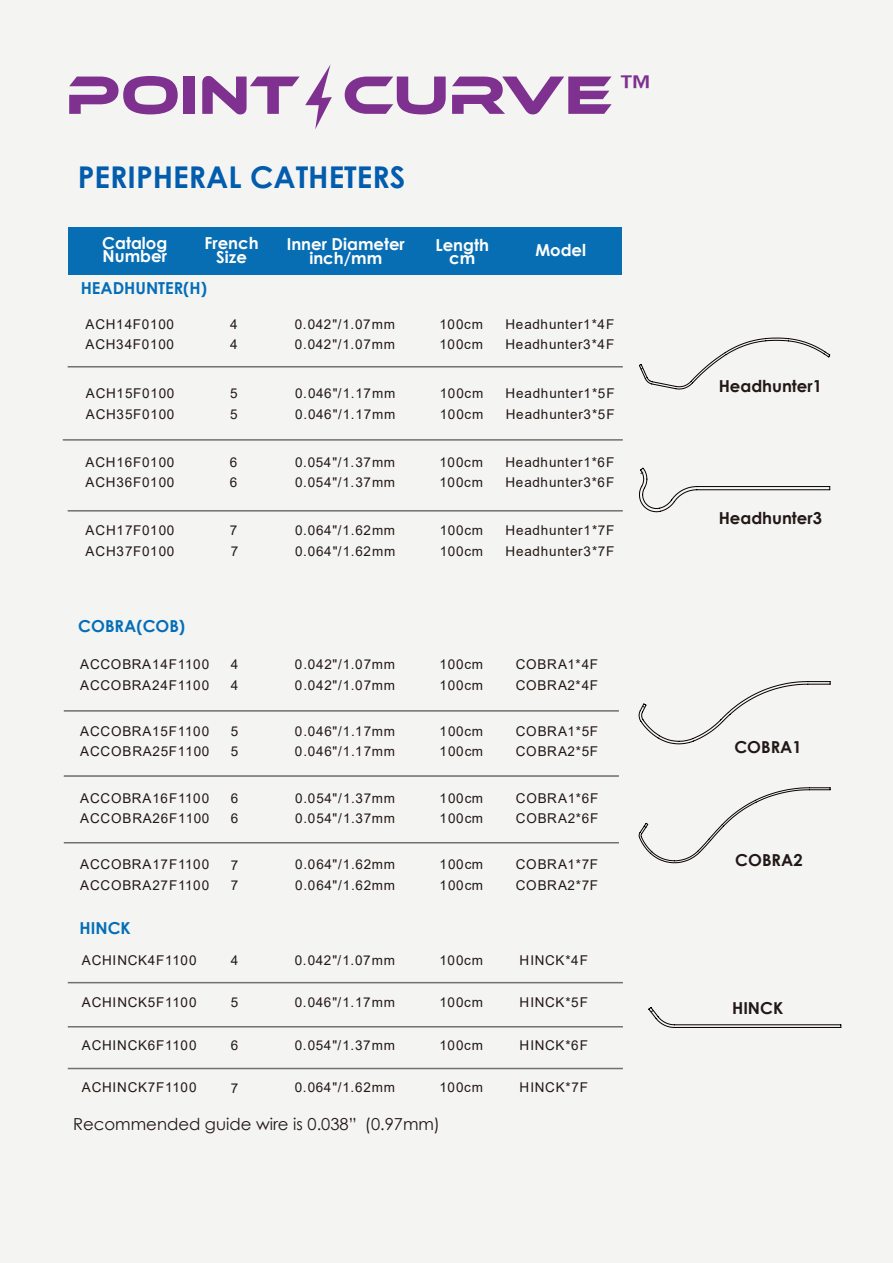
<style>
.page{position:relative;width:893px;height:1263px;background:#f4f4f3}
.page>*{position:absolute;margin:0;border:0;box-sizing:border-box;transform-origin:0 0}
.t1{font:700 31.5px "Century Gothic";color:#7e318e}
.t2{font:700 30px "Century Gothic";color:#005cac}
.t3{font:700 16.5px/13.5px "Century Gothic";color:#fff;text-align:center}
.t4{font:700 16.5px "Century Gothic";color:#221815}
.t5{font:16.5px "Century Gothic";color:#221815}
.t6{font:700 16.5px "Century Gothic";color:#036eb8}
.t7{font:13.5px/20.4px "Arial";letter-spacing:.055em;color:#221814}
</style>
<div class="page">
<hr style="left:68px;top:366px;width:555px;height:1px;background:#727171">
<hr style="left:63px;top:439px;width:560px;height:2px;background:#727171">
<hr style="left:68px;top:510px;width:555px;height:2px;background:#727171">
<hr style="left:64px;top:710px;width:555px;height:2px;background:#727171">
<hr style="left:64px;top:775px;width:555px;height:2px;background:#727171">
<hr style="left:64px;top:842px;width:555px;height:1px;background:#727171">
<svg style="left:639px;top:338px;width:191px;height:51px"></svg>
<svg style="left:639px;top:468px;width:191px;height:44px"></svg>
<svg style="left:639px;top:787px;width:191px;height:76px"></svg>
<svg style="left:639px;top:681px;width:191px;height:63px"></svg>
<div style="left:69px;top:227px;width:553px;height:48px;background:#086eb4"></div>
<svg style="left:69px;top:76px;width:109px;height:38px"></svg>
<div style="left:184px;top:77px;width:11px;height:37px;background:#7e318e"></div>
<svg style="left:345px;top:77px;width:101px;height:37px"></svg>
<svg style="left:452px;top:77px;width:160px;height:37px"></svg>
<svg style="left:202px;top:64px;width:130px;height:65px"></svg>
<hr style="left:68px;top:1026px;width:555px;height:1px;background:#727171">
<hr style="left:68px;top:982px;width:555px;height:1px;background:#727171">
<hr style="left:68px;top:1068px;width:555px;height:1px;background:#727171">
<svg style="left:648px;top:1007px;width:193px;height:21px"></svg>
<h2 class="t2" style="left:78px;top:155px;width:329px">PERIPHERAL CATHETERS</h2>
<p class="t3" style="left:102px;top:235px;width:67px;text-align:left">Catalog<br>Number</p>
<p class="t3" style="left:204px;top:236px;width:56px">French<br>Size</p>
<p class="t3" style="left:287px;top:237px;width:120px">Inner Diameter inch/mm</p>
<p class="t3" style="left:435px;top:237px;width:55px">Length cm</p>
<p class="t3" style="left:535px;top:242px;width:52px">Model</p>
<p class="t6" style="left:81px;top:275px;width:128px">HEADHUNTER(H)</p>
<h1 class="t1" style="left:619px;top:62px;width:33px">™</h1>
<p class="t7" style="left:85px;top:314px;width:90px">ACH14F0100<br>ACH34F0100</p>
<p class="t7" style="left:230px;top:314px;width:9px">4<br>4</p>
<p class="t7" style="left:295px;top:314px;width:102px">0.042"/1.07mm<br>0.042"/1.07mm</p>
<p class="t7" style="left:439px;top:314px;width:45px">100cm<br>100cm</p>
<p class="t7" style="left:505px;top:314px;width:110px">Headhunter1*4F<br>Headhunter3*4F</p>
<p class="t7" style="left:86px;top:383px;width:90px">ACH15F0100<br>ACH35F0100</p>
<p class="t7" style="left:230px;top:383px;width:9px">5<br>5</p>
<p class="t7" style="left:295px;top:383px;width:102px">0.046"/1.17mm<br>0.046"/1.17mm</p>
<p class="t7" style="left:440px;top:383px;width:45px">100cm<br>100cm</p>
<p class="t7" style="left:506px;top:383px;width:110px">Headhunter1*5F<br>Headhunter3*5F</p>
<p class="t7" style="left:86px;top:452px;width:90px">ACH16F0100</p>
<p class="t7" style="left:230px;top:453px;width:9px;line-height:19.5px">6<br>6</p>
<p class="t7" style="left:295px;top:453px;width:102px;line-height:19.5px">0.054"/1.37mm<br>0.054"/1.37mm</p>
<p class="t7" style="left:440px;top:453px;width:45px;line-height:19.5px">100cm<br>100cm</p>
<p class="t7" style="left:505px;top:453px;width:110px;line-height:19.5px">Headhunter1*6F<br>Headhunter3*6F</p>
<p class="t7" style="left:86px;top:520px;width:90px">ACH17F0100<br>ACH37F0100</p>
<p class="t7" style="left:230px;top:520px;width:10px">7<br>7</p>
<p class="t7" style="left:295px;top:520px;width:102px">0.064"/1.62mm<br>0.064"/1.62mm</p>
<p class="t7" style="left:440px;top:520px;width:45px">100cm<br>100cm</p>
<p class="t7" style="left:506px;top:520px;width:110px">Headhunter1*7F<br>Headhunter3*7F</p>
<p class="t7" style="left:86px;top:472px;width:90px">ACH36F0100</p>
<p class="t6" style="left:78px;top:613px;width:108px">COBRA(COB)</p>
<p class="t7" style="left:80px;top:654px;width:131px">ACCOBRA14F1100<br>ACCOBRA24F1100</p>
<p class="t7" style="left:295px;top:654px;width:102px">0.042"/1.07mm<br>0.042"/1.07mm</p>
<p class="t7" style="left:516px;top:654px;width:84px">COBRA1*4F<br>COBRA2*4F</p>
<p class="t7" style="left:439px;top:654px;width:45px">100cm<br>100cm</p>
<p class="t7" style="left:231px;top:654px;width:9px">4<br>4</p>
<p class="t7" style="left:80px;top:721px;width:131px">ACCOBRA15F1100<br>ACCOBRA25F1100</p>
<p class="t7" style="left:295px;top:721px;width:102px">0.046"/1.17mm<br>0.046"/1.17mm</p>
<p class="t7" style="left:516px;top:721px;width:84px">COBRA1*5F<br>COBRA2*5F</p>
<p class="t7" style="left:439px;top:721px;width:45px">100cm<br>100cm</p>
<p class="t7" style="left:231px;top:721px;width:9px">5<br>5</p>
<p class="t7" style="left:80px;top:788px;width:131px">ACCOBRA16F1100<br>ACCOBRA26F1100</p>
<p class="t7" style="left:231px;top:788px;width:9px">6<br>6</p>
<p class="t7" style="left:295px;top:788px;width:102px">0.054"/1.37mm<br>0.054"/1.37mm</p>
<p class="t7" style="left:516px;top:788px;width:84px">COBRA1*6F<br>COBRA2*6F</p>
<p class="t7" style="left:440px;top:788px;width:45px">100cm<br>100cm</p>
<p class="t7" style="left:80px;top:854px;width:131px">ACCOBRA17F1100<br>ACCOBRA27F1100</p>
<p class="t7" style="left:295px;top:854px;width:102px">0.064"/1.62mm<br>0.064"/1.62mm</p>
<p class="t7" style="left:516px;top:854px;width:84px">COBRA1*7F<br>COBRA2*7F</p>
<p class="t7" style="left:439px;top:854px;width:45px">100cm<br>100cm</p>
<p class="t7" style="left:231px;top:855px;width:9px">7<br>7</p>
<p class="t6" style="left:80px;top:916px;width:53px">HINCK</p>
<p class="t7" style="left:82px;top:950px;width:116px">ACHINCK4F1100</p>
<p class="t7" style="left:231px;top:950px;width:9px">4</p>
<p class="t7" style="left:519px;top:950px;width:70px">HINCK*4F</p>
<p class="t7" style="left:82px;top:992px;width:116px">ACHINCK5F1100</p>
<p class="t7" style="left:231px;top:992px;width:9px">5</p>
<p class="t7" style="left:519px;top:992px;width:70px">HINCK*5F</p>
<p class="t7" style="left:82px;top:1035px;width:116px">ACHINCK6F1100</p>
<p class="t7" style="left:231px;top:1035px;width:9px">6</p>
<p class="t7" style="left:519px;top:1035px;width:70px">HINCK*6F</p>
<p class="t7" style="left:82px;top:1077px;width:116px">ACHINCK7F1100</p>
<p class="t7" style="left:231px;top:1077px;width:9px">7</p>
<p class="t7" style="left:295px;top:950px;width:102px">0.042"/1.07mm</p>
<p class="t7" style="left:295px;top:992px;width:102px">0.046"/1.17mm</p>
<p class="t7" style="left:295px;top:1035px;width:102px">0.054"/1.37mm</p>
<p class="t7" style="left:295px;top:1077px;width:102px">0.064"/1.62mm</p>
<p class="t7" style="left:439px;top:950px;width:45px">100cm</p>
<p class="t7" style="left:439px;top:992px;width:45px">100cm</p>
<p class="t7" style="left:439px;top:1035px;width:45px">100cm</p>
<p class="t7" style="left:439px;top:1077px;width:45px">100cm</p>
<p class="t7" style="left:520px;top:1077px;width:70px">HINCK*7F</p>
<p class="t5" style="left:73px;top:1113px;width:368px">Recommended guide wire is 0.038” (0.97mm)</p>
<p class="t4" style="left:719px;top:374px;width:105px">Headhunter1</p>
<p class="t4" style="left:719px;top:506px;width:105px">Headhunter3</p>
<p class="t4" style="left:734px;top:734px;width:69px">COBRA1</p>
<p class="t4" style="left:735px;top:847px;width:69px">COBRA2</p>
<p class="t4" style="left:732px;top:995px;width:53px">HINCK</p>
</div>
